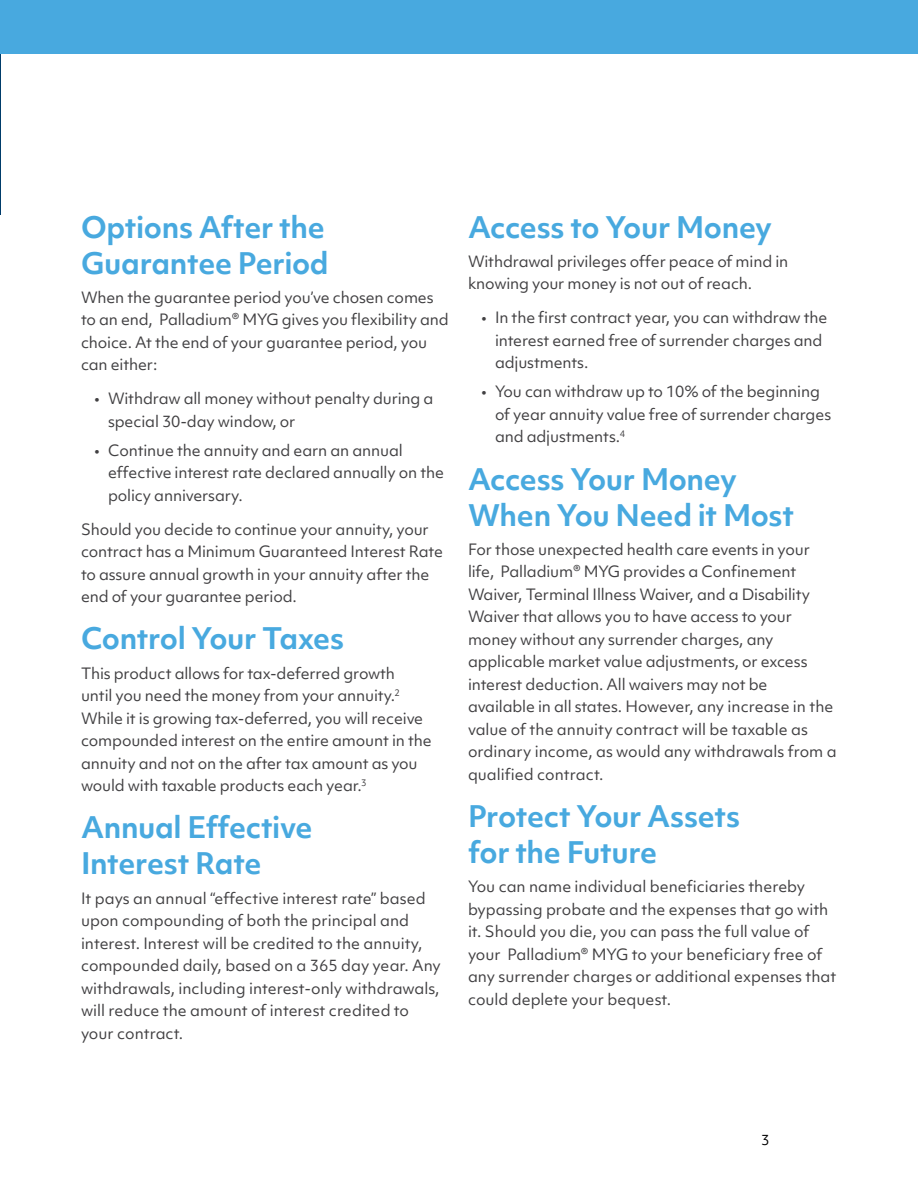
<style>
.page{position:relative;width:918px;height:1188px;background:#fff}
.page>*{position:absolute;margin:0;border:0;box-sizing:border-box;transform-origin:0 0}
.t1{font:700 28.5px/36px "Objektiv Mk 1";letter-spacing:-.015em;color:#48a9df}
.t2{font:15px/22.5px "Objektiv Mk 1";letter-spacing:-.01em;color:#414042}
.t3{font:13.5px "Objektiv Mk 1";color:#000}
</style>
<div class="page">
<hr style="left:0;top:0;width:1px;height:214px;background:#003c6a">
<div style="left:1px;top:0;width:917px;height:54px;background:#48a9df"></div>
<h1 class="t1" style="left:81px;top:208px;width:249px">Options After the<br>Guarantee Period</h1>
<p class="t2" style="left:81px;top:286px;width:369px">When the guarantee period you’ve chosen comes to an end, Palladium® MYG gives you flexibility and choice. At the end of your guarantee period, you can either:</p>
<p class="t2" style="left:108px;top:387px;width:327px;text-indent:-14px">• Withdraw all money without penalty during a special 30-day window, or</p>
<p class="t2" style="left:108px;top:439px;width:338px;text-indent:-14px">• Continue the annuity and earn an annual effective interest rate declared annually on the policy anniversary.</p>
<p class="t2" style="left:81px;top:518px;width:363px">Should you decide to continue your annuity, your contract has a Minimum Guaranteed Interest Rate to assure annual growth in your annuity after the end of your guarantee period.</p>
<h1 class="t1" style="left:81px;top:620px;width:265px">Control Your Taxes</h1>
<p class="t2" style="left:81px;top:662px;width:352px">This product allows for tax-deferred growth<br>until you need the money from your annuity.<sup>2<br></sup>While it is growing tax-deferred, you will receive compounded interest on the entire amount in the annuity and not on the after tax amount as you would with taxable products each year.<sup>3</sup></p>
<h1 class="t1" style="left:81px;top:809px;width:233px">Annual Effective<br>Interest Rate</h1>
<p class="t2" style="left:81px;top:887px;width:361px">It pays an annual “effective interest rate” based upon compounding of both the principal and interest. Interest will be credited to the annuity, compounded daily, based on a 365 day year. Any withdrawals, including interest-only withdrawals, will reduce the amount of interest credited to your contract.</p>
<h1 class="t1" style="left:468px;top:208px;width:305px">Access to Your Money</h1>
<p class="t2" style="left:468px;top:250px;width:322px">Withdrawal privileges offer peace of mind in knowing your money is not out of reach.</p>
<p class="t2" style="left:495px;top:306px;width:334px;text-indent:-14px">• In the first contract year, you can withdraw the interest earned free of surrender charges and adjustments.</p>
<p class="t2" style="left:495px;top:380px;width:338px;text-indent:-14px">• You can withdraw up to 10% of the beginning of year annuity value free of surrender charges and adjustments.<sup>4</sup></p>
<h1 class="t1" style="left:468px;top:460px;width:328px">Access Your Money<br>When You Need it Most</h1>
<p class="t2" style="left:468px;top:538px;width:370px">For those unexpected health care events in your life, Palladium® MYG provides a Confinement Waiver, Terminal Illness Waiver, and a Disability Waiver that allows you to have access to your money without any surrender charges, any applicable market value adjustments, or excess interest deduction. All waivers may not be available in all states. However, any increase in the value of the annuity contract will be taxable as ordinary income, as would any withdrawals from a qualified contract.</p>
<h1 class="t1" style="left:468px;top:798px;width:274px">Protect Your Assets for the Future</h1>
<p class="t2" style="left:468px;top:875px;width:370px">You can name individual beneficiaries thereby bypassing probate and the expenses that go with it. Should you die, you can pass the full value of your Palladium® MYG to your beneficiary free of any surrender charges or additional expenses that could deplete your bequest.</p>
<p class="t3" style="left:761px;top:1131px;width:10px">3</p>
</div>
